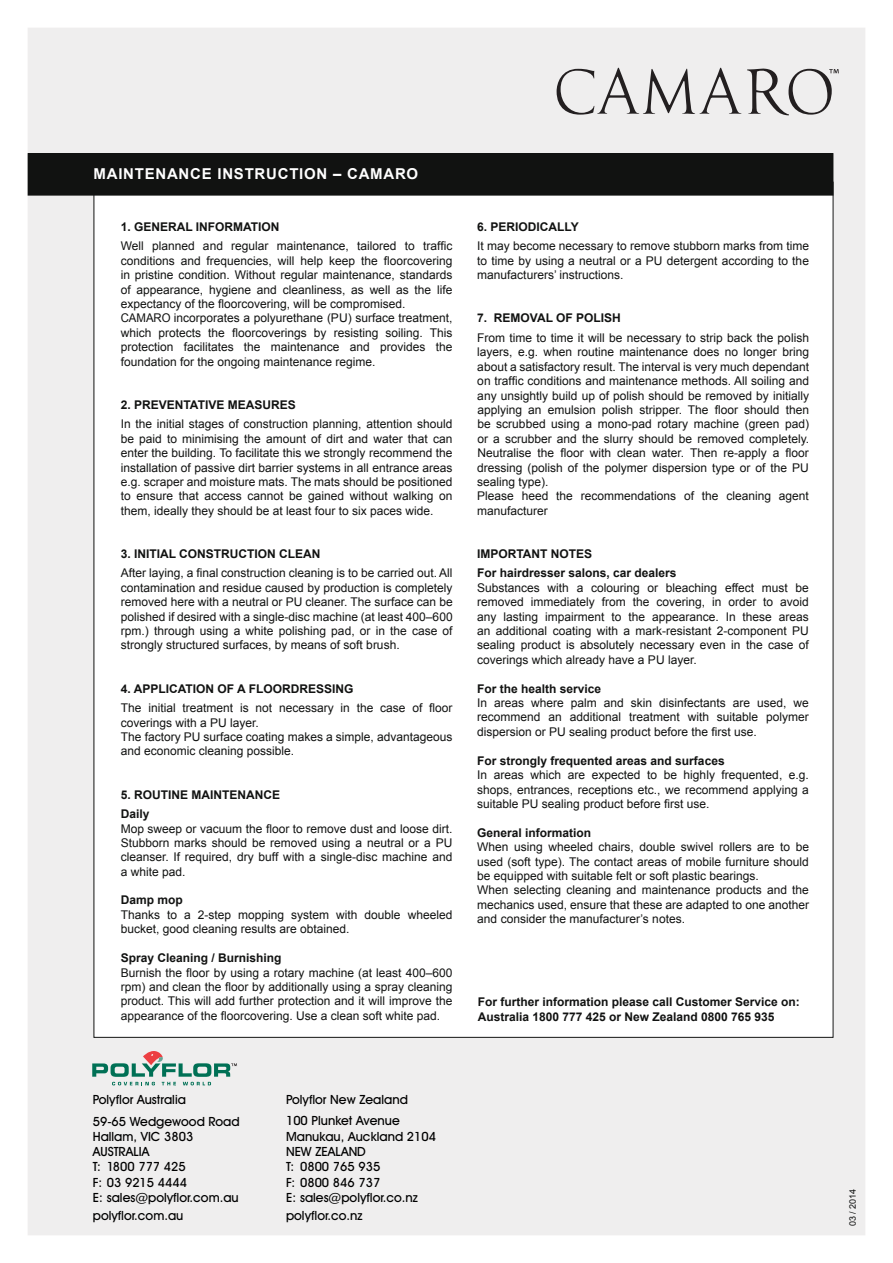
<style>
.page{position:relative;width:893px;height:1263px;background:#fff}
.page>*{position:absolute;margin:0;border:0;box-sizing:border-box;transform-origin:0 0}
.t1{font:700 15px "Arial";letter-spacing:.05em;color:#fff}
.t2{font:500 12.75px/15.3px "Avant Garde IT Cby BT";color:#000}
.t3{font:12px/14.4px "Arial";color:#111211;text-align:justify}
.t4{font:700 12px/19.5px "Arial";color:#111211}
.t5{font:9px "Arial";color:#111211}
</style>
<div class="page">
<div style="left:28px;top:28px;width:837px;height:1207px;background:#efeeee"></div>
<div style="left:94px;top:182px;width:739px;height:855px;background:#fff"></div>
<div style="left:28px;top:154px;width:805px;height:41px;background:#111211"></div>
<div style="left:28px;top:153px;width:805px;height:43px;border:2px solid #111211"></div>
<svg style="left:92px;top:1051px;width:145px;height:34px"></svg>
<svg style="left:557px;top:67px;width:184px;height:48px"></svg>
<svg style="left:747px;top:69px;width:92px;height:46px"></svg>
<p class="t1" style="left:94px;top:163px;width:326px">MAINTENANCE INSTRUCTION – CAMARO</p>
<p class="t4" style="left:121px;top:217px;width:160px">1. GENERAL INFORMATION</p>
<p class="t3" style="left:121px;top:239px;width:333px;text-align:left">Well planned and regular maintenance, tailored to traffic conditions and frequencies, will help keep the floorcovering in pristine condition. Without regular maintenance, standards of appearance, hygiene and cleanliness, as well as the life expectancy of the floorcovering, will be compromised.<br>CAMARO incorporates a polyurethane (PU) surface treatment, which protects the floorcoverings by resisting soiling. This protection facilitates the maintenance and provides the foundation for the ongoing maintenance regime.</p>
<p class="t4" style="left:121px;top:395px;width:176px">2. PREVENTATIVE MEASURES</p>
<p class="t3" style="left:121px;top:417px;width:333px">In the initial stages of construction planning, attention should be paid to minimising the amount of dirt and water that can enter the building. To facilitate this we strongly recommend the installation of passive dirt barrier systems in all entrance areas e.g. scraper and moisture mats. The mats should be positioned to ensure that access cannot be gained without walking on them, ideally they should be at least four to six paces wide.</p>
<p class="t4" style="left:121px;top:544px;width:201px">3. INITIAL CONSTRUCTION CLEAN</p>
<p class="t3" style="left:121px;top:566px;width:333px">After laying, a final construction cleaning is to be carried out. All contamination and residue caused by production is completely removed here with a neutral or PU cleaner. The surface can be polished if desired with a single-disc machine (at least 400–600 rpm.) through using a white polishing pad, or in the case of strongly structured surfaces, by means of soft brush.</p>
<p class="t4" style="left:121px;top:679px;width:234px">4. APPLICATION OF A FLOORDRESSING</p>
<p class="t3" style="left:121px;top:701px;width:333px;text-align:left">The initial treatment is not necessary in the case of floor coverings with a PU layer.<br>The factory PU surface coating makes a simple, advantageous and economic cleaning possible.</p>
<p class="t4" style="left:121px;top:785px;width:161px">5. ROUTINE MAINTENANCE<br>Daily</p>
<p class="t3" style="left:121px;top:821px;width:333px">Mop sweep or vacuum the floor to remove dust and loose dirt.<br>Stubborn marks should be removed using a neutral or a PU cleanser. If required, dry buff with a single-disc machine and a white pad.</p>
<p class="t4" style="left:121px;top:890px;width:64px">Damp mop</p>
<p class="t3" style="left:121px;top:908px;width:333px">Thanks to a 2-step mopping system with double wheeled bucket, good cleaning results are obtained.</p>
<p class="t4" style="left:121px;top:948px;width:162px">Spray Cleaning / Burnishing</p>
<p class="t3" style="left:121px;top:965px;width:333px">Burnish the floor by using a rotary machine (at least 400–600 rpm) and clean the floor by additionally using a spray cleaning product. This will add further protection and it will improve the appearance of the floorcovering. Use a clean soft white pad.</p>
<p class="t4" style="left:477px;top:217px;width:103px">6. PERIODICALLY</p>
<p class="t3" style="left:477px;top:239px;width:333px">It may become necessary to remove stubborn marks from time to time by using a neutral or a PU detergent according to the manufacturers’ instructions.</p>
<p class="t4" style="left:477px;top:309px;width:145px">7. REMOVAL OF POLISH</p>
<p class="t3" style="left:477px;top:331px;width:333px;text-align:left">From time to time it will be necessary to strip back the polish layers, e.g. when routine maintenance does no longer bring about a satisfactory result. The interval is very much dependant on traffic conditions and maintenance methods. All soiling and any unsightly build up of polish should be removed by initially applying an emulsion polish stripper. The floor should then be scrubbed using a mono-pad rotary machine (green pad) or a scrubber and the slurry should be removed completely.<br>Neutralise the floor with clean water. Then re-apply a floor dressing (polish of the polymer dispersion type or of the PU sealing type).<br>Please heed the recommendations of the cleaning agent manufacturer</p>
<p class="t4" style="left:477px;top:544px;width:201px">IMPORTANT NOTES<br>For hairdresser salons, car dealers</p>
<p class="t3" style="left:477px;top:581px;width:333px">Substances with a colouring or bleaching effect must be removed immediately from the covering, in order to avoid any lasting impairment to the appearance. In these areas an additional coating with a mark-resistant 2-component PU sealing product is absolutely necessary even in the case of coverings which already have a PU layer.</p>
<p class="t4" style="left:477px;top:679px;width:126px">For the health service</p>
<p class="t3" style="left:477px;top:696px;width:333px">In areas where palm and skin disinfectants are used, we recommend an additional treatment with suitable polymer dispersion or PU sealing product before the first use.</p>
<p class="t4" style="left:477px;top:751px;width:249px">For strongly frequented areas and surfaces</p>
<p class="t3" style="left:477px;top:768px;width:333px">In areas which are expected to be highly frequented, e.g. shops, entrances, receptions etc., we recommend applying a suitable PU sealing product before first use.</p>
<p class="t4" style="left:477px;top:823px;width:116px">General information</p>
<p class="t3" style="left:477px;top:840px;width:333px;text-align:left">When using wheeled chairs, double swivel rollers are to be used (soft type). The contact areas of mobile furniture should be equipped with suitable felt or soft plastic bearings.<br>When selecting cleaning and maintenance products and the mechanics used, ensure that these are adapted to one another and consider the manufacturer’s notes.</p>
<p class="t4" style="left:478px;top:995px;width:324px;line-height:14.4px">For further information please call Customer Service on:<br>Australia 1800 777 425 or New Zealand 0800 765 935</p>
<p class="t2" style="left:93px;top:1089px;width:148px;line-height:21.5px">Polyflor Australia<br>59-65 Wedgewood Road</p>
<p class="t2" style="left:93px;top:1128px;width:148px">Hallam, VIC 3803<br>AUSTRALIA<br>T: 1800 777 425<br>F: 03 9215 4444<br>E: sales@polyflor.com.au</p>
<p class="t2" style="left:93px;top:1208px;width:92px">polyflor.com.au</p>
<p class="t2" style="left:286px;top:1088px;width:123px;line-height:21.5px">Polyflor New Zealand<br>100 Plunket Avenue</p>
<p class="t2" style="left:286px;top:1128px;width:151px">Manukau, Auckland 2104<br>NEW ZEALAND<br>T: 0800 765 935<br>F: 0800 846 737<br>E: sales@polyflor.co.nz</p>
<p class="t2" style="left:286px;top:1207px;width:78px">polyflor.co.nz</p>
<p class="t5" style="left:847px;top:1226px;width:39px;rotate:-90deg">03 / 2014</p>
</div>
